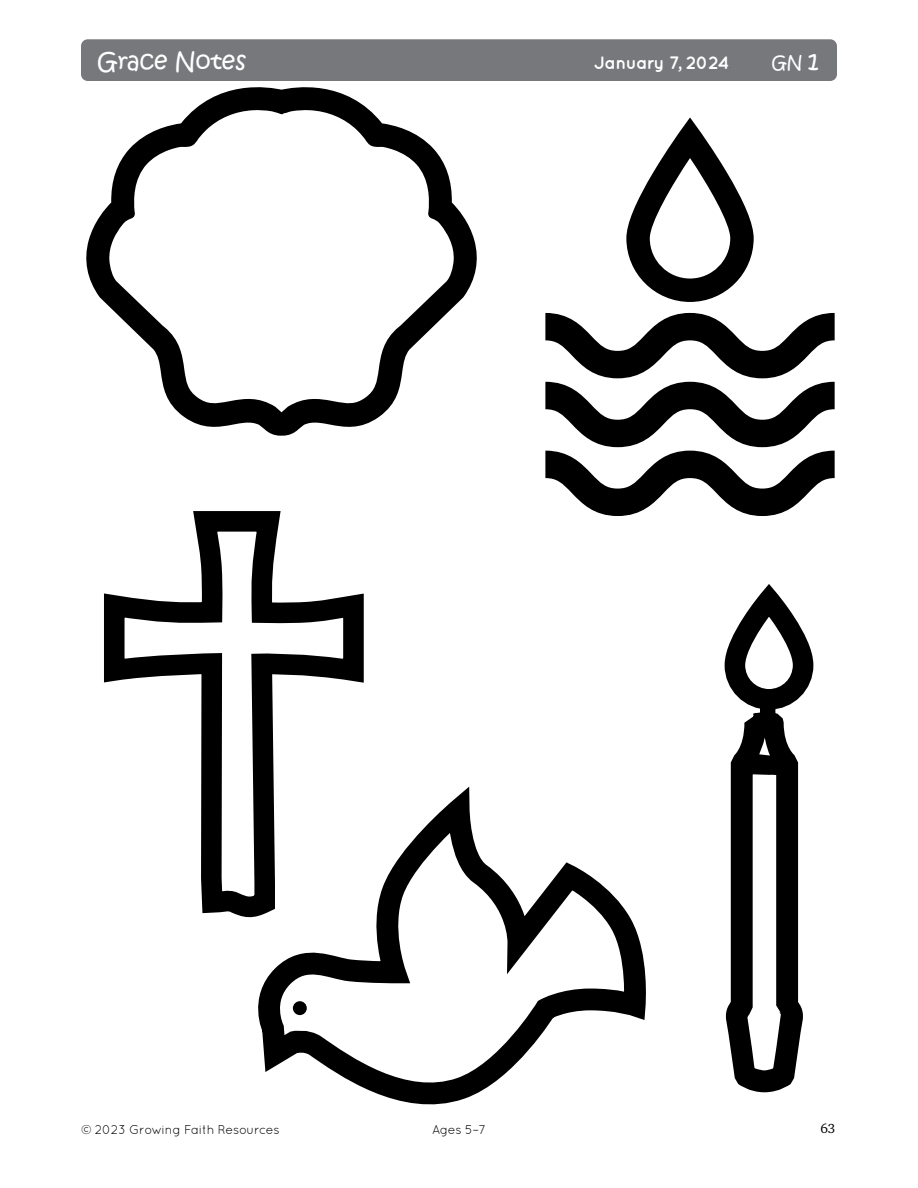
<style>
.page{position:relative;width:918px;height:1188px;background:#fff}
.page>*{position:absolute;margin:0;border:0;box-sizing:border-box;transform-origin:0 0}
.t1{font:24px "Kristen Normal ITC Std";color:#fff}
.t2{font:700 18px "Quicksand";letter-spacing:-.03em;color:#fff}
.t3{font:18px "Kristen Normal ITC Std";color:#fff}
.t4{font:13.5px "Charter ITC Std";color:#000}
.t5{font:12.75px "Quicksand";letter-spacing:-.02em;color:#000}
.s1{font-size:24px}
</style>
<div class="page">
<div style="left:81px;top:39px;width:756px;height:42px;background:#77787b;border-radius:7px"></div>
<svg style="left:104px;top:511px;width:260px;height:406px"></svg>
<svg style="left:245px;top:810px;width:401px;height:295px"></svg>
<div style="left:293px;top:1001px;width:14px;height:14px;background:#000;border-radius:50%"></div>
<svg style="left:725px;top:710px;width:78px;height:383px"></svg>
<div style="left:725px;top:590px;width:88px;height:120px;border:21px solid #000;border-radius:34px"></div>
<div style="left:760px;top:700px;width:15px;height:19px;background:#000"></div>
<svg style="left:626px;top:117px;width:128px;height:185px"></svg>
<svg style="left:650px;top:158px;width:80px;height:121px"></svg>
<svg style="left:545px;top:313px;width:290px;height:203px"></svg>
<svg style="left:86px;top:87px;width:391px;height:349px"></svg>
<h1 class="t1" style="left:98px;top:46px;width:150px">Grace Notes</h1>
<h2 class="t2" style="left:594px;top:52px;width:137px">January 7, 2024</h2>
<h2 class="t3" style="left:772px;top:50px;width:49px">GN <span class="s1">1</span></h2>
<p class="t5" style="left:81px;top:1122px;width:200px">© 2023 Growing Faith Resources</p>
<p class="t5" style="left:432px;top:1122px;width:55px">Ages 5–7</p>
<p class="t4" style="left:820px;top:1120px;width:17px">63</p>
</div>
